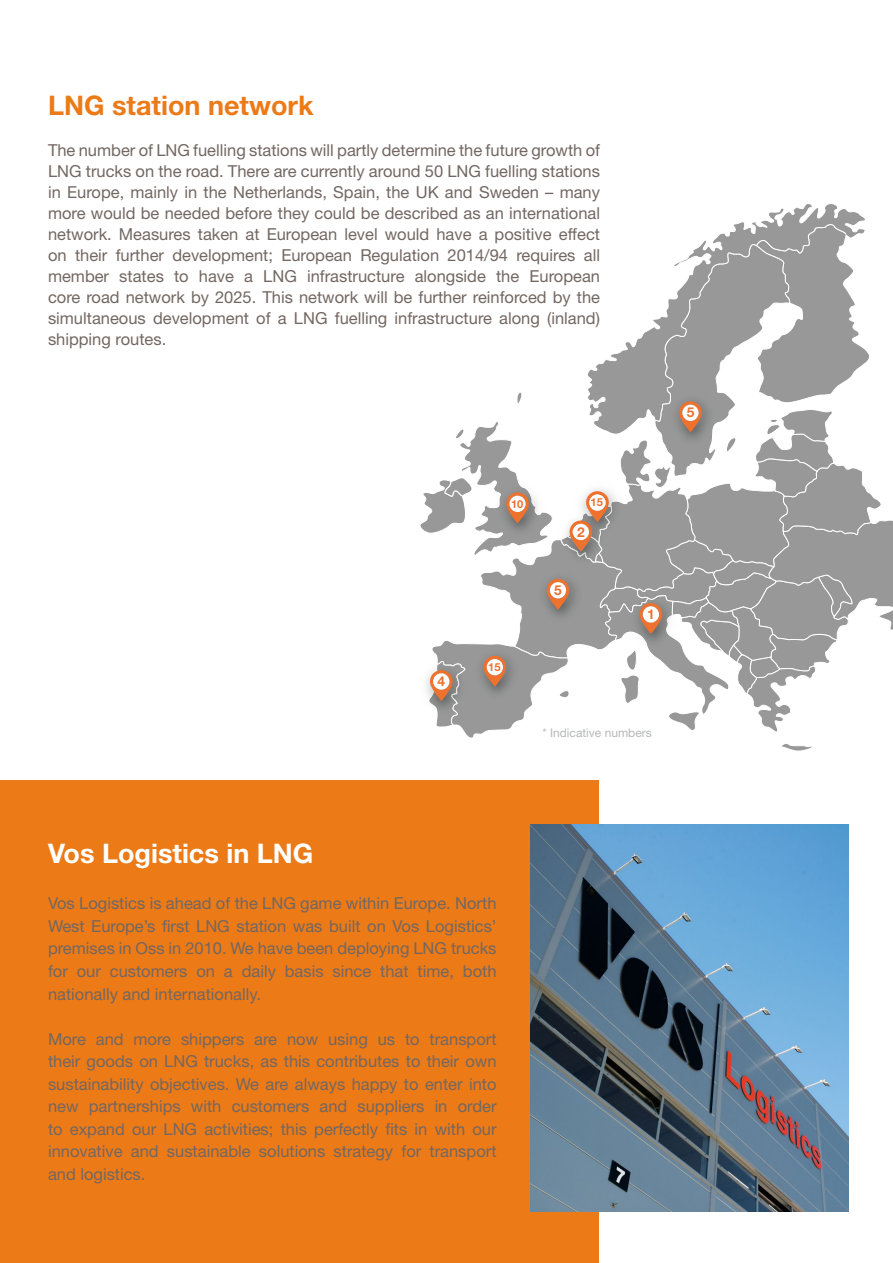
<style>
.page{position:relative;width:893px;height:1263px;background:#fff}
.page>*{position:absolute;margin:0;border:0;box-sizing:border-box;transform-origin:0 0}
.t1{font:700 27px "Helvetica Neue LT Std";color:#fff}
.t2{font:700 27px "Helvetica Neue LT Std";color:#ec7a17}
.t3{font:16.5px/22.5px "Helvetica Neue LT Std";color:#726762;text-align:justify}
.t4{font:700 13.65px "Helvetica Neue LT Std";color:#ee712e}
.t5{font:12px "Helvetica Neue LT Std";color:#b7b8b8}
.t6{font:700 11.1px "Helvetica Neue LT Std";color:#ee712e}
</style>
<div class="page">
<svg style="left:741px;top:204px;width:124px;height:19px"></svg>
<svg style="left:420px;top:223px;width:473px;height:528px"></svg>
<div style="left:433px;top:673px;width:16px;height:17px;background:#fff;border-radius:50%"></div>
<div style="left:487px;top:659px;width:16px;height:16px;background:#fff;border-radius:50%"></div>
<div style="left:550px;top:582px;width:16px;height:16px;background:#fff;border-radius:50%"></div>
<div style="left:643px;top:606px;width:16px;height:17px;background:#fff;border-radius:50%"></div>
<div style="left:589px;top:494px;width:17px;height:17px;background:#fff;border-radius:50%"></div>
<div style="left:573px;top:524px;width:16px;height:16px;background:#fff;border-radius:50%"></div>
<div style="left:509px;top:496px;width:17px;height:16px;background:#fff;border-radius:50%"></div>
<div style="left:682px;top:405px;width:17px;height:16px;background:#fff;border-radius:50%"></div>
<div style="left:0;top:781px;width:598px;height:482px;background:#ec7a17"></div>
<img style="left:530px;top:824px;width:318px;height:388px">
<h1 class="t2" style="left:48px;top:89px;width:267px">LNG station network</h1>
<p class="t3" style="left:48px;top:140px;width:554px;line-height:21px">The number of LNG fuelling stations will partly determine the future growth of LNG trucks on the road. There are currently around 50 LNG fuelling stations in Europe, mainly in the Netherlands, Spain, the UK and Sweden – many more would be needed before they could be described as an international network. Measures taken at European level would have a positive effect on their further development; European Regulation 2014/94 requires all member states to have a LNG infrastructure alongside the European core road network by 2025. This network will be further reinforced by the simultaneous development of a LNG fuelling infrastructure along (inland) shipping routes.</p>
<p class="t6" style="left:511px;top:497px;width:14px">10</p>
<p class="t6" style="left:591px;top:496px;width:14px">15</p>
<p class="t4" style="left:437px;top:673px;width:9px">4</p>
<p class="t6" style="left:488px;top:660px;width:14px">15</p>
<p class="t4" style="left:577px;top:523px;width:9px">2</p>
<p class="t4" style="left:554px;top:582px;width:9px">5</p>
<p class="t4" style="left:647px;top:606px;width:9px">1</p>
<p class="t5" style="left:542px;top:725px;width:111px">* Indicative numbers</p>
<p class="t4" style="left:687px;top:404px;width:9px">5</p>
<h1 class="t1" style="left:48px;top:837px;width:267px">Vos Logistics in LNG</h1>
<p class="t3" style="left:48px;top:892px;width:450px">Vos Logistics is ahead of the LNG game within Europe. North West Europe’s first LNG station was built on Vos Logistics’ premises in Oss in 2010. We have been deploying LNG trucks for our customers on a daily basis since that time, both nationally and internationally.</p>
<p class="t3" style="left:48px;top:1027px;width:450px">More and more shippers are now using us to transport their goods on LNG trucks, as this contributes to their own sustainability objectives. We are always happy to enter into new partnerships with customers and suppliers in order to expand our LNG activities; this perfectly fits in with our innovative and sustainable solutions strategy for transport and logistics.</p>
</div>
